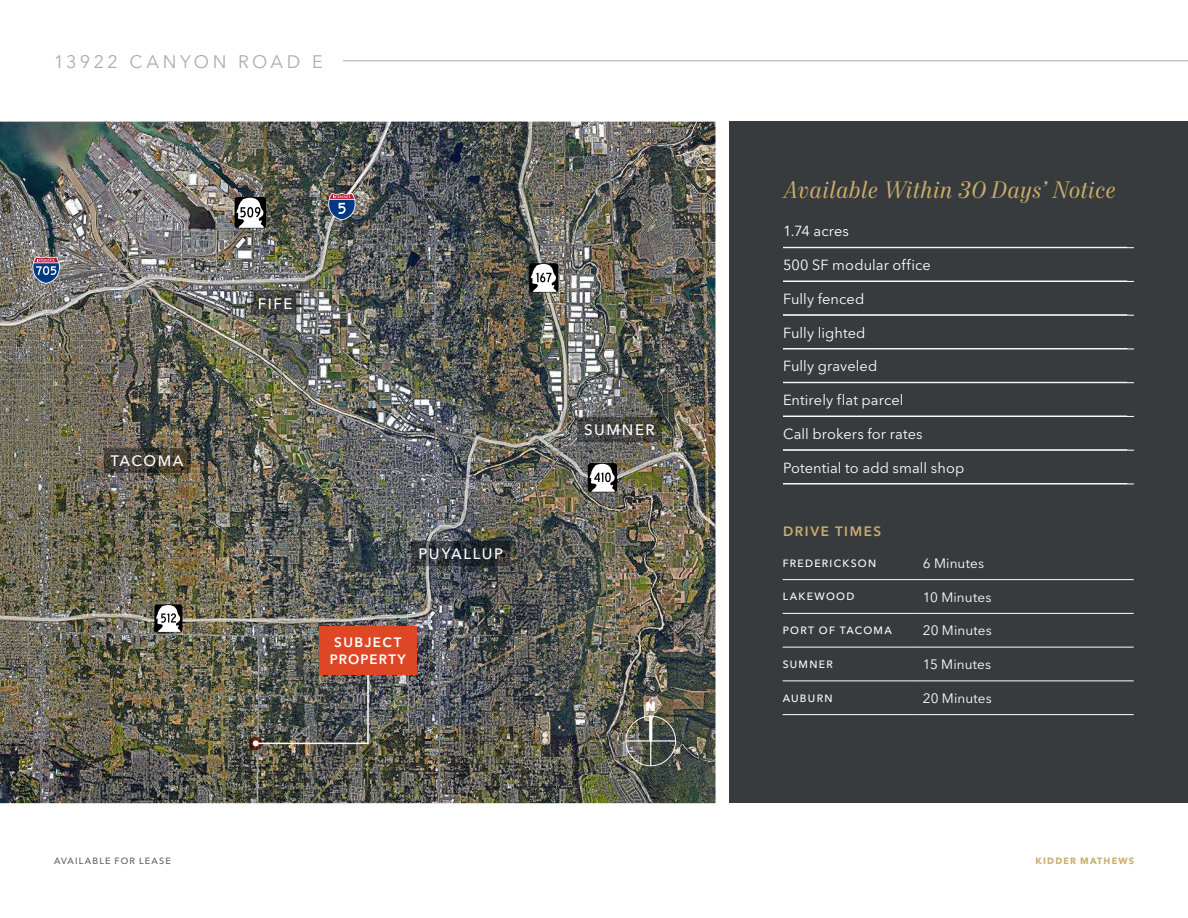
<style>
.page{position:relative;width:1188px;height:918px;background:#fff}
.page>*{position:absolute;margin:0;border:0;box-sizing:border-box;transform-origin:0 0}
.Callout_Text_-_Itali{font:italic 24px "Mort Modern 08";letter-spacing:.01em;color:#cbae6c}
.t1{font:18px "Avenir Next LT Pro";letter-spacing:.19em;color:#afabac}
.Bigger_City_-_Ash_20{font:500 15px "Avenir Next LT Pro";letter-spacing:.105em;color:#fff}
.Factoids_-_White_202{font:14.55px "Avenir Next LT Pro";letter-spacing:.005em;color:#fff}
.Table_Input_-_White{font:13.5px "Avenir Next LT Pro";letter-spacing:.005em;color:#fff}
.Subject_Property_Lab{font:600 13.5px/16.5px "Avenir Next LT Pro";letter-spacing:.095em;color:#fff;text-align:center}
.Subhead_-_Level_1{font:600 13.5px "Avenir Next LT Pro";letter-spacing:.115em;color:#cbae6c}
.t2{font:800 12.9px "Avenir Next LT Pro";color:#fff}
.Table_Column_1_All_C{font:500 10.5px "Avenir Next LT Pro";letter-spacing:.125em;color:#fff}
.t3{font:500 9px "Avenir Next LT Pro";letter-spacing:.13em;color:#5f5d5e}
.t4{font:700 9px "Avenir Next LT Pro";letter-spacing:.13em;color:#cbae6c}
</style>
<div class="page">
<div style="left:729px;top:122px;width:459px;height:681px;background:#383b3d"></div>
<hr style="left:783px;top:315px;width:351px;height:1px;background:#fff">
<hr style="left:783px;top:349px;width:351px;height:1px;background:#fff">
<hr style="left:783px;top:382px;width:351px;height:1px;background:#fff">
<hr style="left:783px;top:416px;width:351px;height:1px;background:#fff">
<hr style="left:783px;top:450px;width:351px;height:1px;background:#fff">
<hr style="left:783px;top:484px;width:351px;height:1px;background:#fff">
<hr style="left:783px;top:247px;width:351px;height:1px;background:#fff">
<hr style="left:783px;top:281px;width:351px;height:1px;background:#fff">
<hr style="left:783px;top:348px;width:344px;height:1px;background:#fff">
<hr style="left:783px;top:483px;width:344px;height:1px;background:#fff">
<img style="left:0;top:122px;width:716px;height:681px">
<div style="left:626px;top:716px;width:50px;height:50px;border:1px solid #fff;border-radius:50%"></div>
<hr style="left:649px;top:716px;width:3px;height:25px;background:#fff">
<hr style="left:626px;top:740px;width:50px;height:2px;background:#fff">
<svg style="left:650px;top:742px;width:1px;height:24px"></svg>
<img style="left:0;top:121px;width:394px;height:312px">
<img style="left:0;top:433px;width:538px;height:190px">
<img style="left:517px;top:121px;width:199px;height:407px">
<div style="left:588px;top:463px;width:29px;height:29px;background:#000;border-radius:3px"></div>
<svg style="left:589px;top:464px;width:26px;height:28px"></svg>
<div style="left:529px;top:263px;width:29px;height:29px;background:#000;border-radius:3px"></div>
<svg style="left:531px;top:264px;width:25px;height:28px"></svg>
<svg style="left:328px;top:193px;width:28px;height:27px"></svg>
<svg style="left:249px;top:737px;width:13px;height:13px"></svg>
<img style="left:253px;top:658px;width:117px;height:88px">
<div style="left:319px;top:626px;width:98px;height:48px;background:#de4726"></div>
<svg style="left:412px;top:541px;width:98px;height:25px;background:#2d3135"></svg>
<svg style="left:577px;top:417px;width:85px;height:25px;background:#454440"></svg>
<svg style="left:104px;top:448px;width:86px;height:25px;background:#433f35"></svg>
<svg style="left:251px;top:291px;width:48px;height:24px"></svg>
<div style="left:154px;top:604px;width:28px;height:28px;background:#000;border-radius:3px"></div>
<svg style="left:156px;top:605px;width:25px;height:27px"></svg>
<hr style="left:783px;top:647px;width:133px;height:1px;background:#fff">
<hr style="left:916px;top:647px;width:218px;height:1px;background:#fff">
<hr style="left:783px;top:681px;width:133px;height:1px;background:#fff">
<hr style="left:916px;top:681px;width:218px;height:1px;background:#fff">
<hr style="left:783px;top:714px;width:133px;height:1px;background:#fff">
<hr style="left:916px;top:714px;width:218px;height:1px;background:#fff">
<hr style="left:783px;top:579px;width:133px;height:1px;background:#fff">
<hr style="left:916px;top:579px;width:218px;height:1px;background:#fff">
<hr style="left:783px;top:613px;width:133px;height:1px;background:#fff">
<hr style="left:916px;top:613px;width:218px;height:1px;background:#fff">
<hr style="left:343px;top:60px;width:845px;height:1px;background:#afabac">
<p class="t1" style="left:54px;top:51px;width:271px">13922 CANYON ROAD E</p>
<p class="Bigger_City_-_Ash_20" style="left:110px;top:452px;width:75px">TACOMA</p>
<p class="Bigger_City_-_Ash_20" style="left:258px;top:294px;width:36px">FIFE</p>
<p class="Bigger_City_-_Ash_20" style="left:418px;top:545px;width:86px">PUYALLUP</p>
<p class="Subject_Property_Lab" style="left:330px;top:634px;width:78px">SUBJECT<br>PROPERTY</p>
<p class="Bigger_City_-_Ash_20" style="left:584px;top:421px;width:72px">SUMNER</p>
<p class="t2" style="left:646px;top:699px;width:12px">N</p>
<p class="Callout_Text_-_Itali" style="left:783px;top:176px;width:334px">Available Within 30 Days’ Notice</p>
<p class="Factoids_-_White_202" style="left:783px;top:223px;width:68px">1.74 acres</p>
<p class="Factoids_-_White_202" style="left:783px;top:256px;width:149px">500 SF modular office</p>
<p class="Factoids_-_White_202" style="left:783px;top:290px;width:83px">Fully fenced</p>
<p class="Factoids_-_White_202" style="left:783px;top:324px;width:84px">Fully lighted</p>
<p class="Factoids_-_White_202" style="left:783px;top:358px;width:96px">Fully graveled</p>
<p class="Factoids_-_White_202" style="left:783px;top:391px;width:122px">Entirely flat parcel</p>
<p class="Factoids_-_White_202" style="left:783px;top:425px;width:141px">Call brokers for rates</p>
<p class="Factoids_-_White_202" style="left:783px;top:459px;width:183px">Potential to add small shop</p>
<p class="Subhead_-_Level_1" style="left:783px;top:523px;width:100px">DRIVE TIMES</p>
<p class="Table_Column_1_All_C" style="left:783px;top:557px;width:95px">FREDERICKSON</p>
<p class="Table_Input_-_White" style="left:923px;top:555px;width:63px">6 Minutes</p>
<p class="Table_Column_1_All_C" style="left:783px;top:590px;width:73px">LAKEWOOD</p>
<p class="Table_Input_-_White" style="left:923px;top:589px;width:70px">10 Minutes</p>
<p class="Table_Column_1_All_C" style="left:783px;top:624px;width:111px">PORT OF TACOMA</p>
<p class="Table_Input_-_White" style="left:923px;top:623px;width:70px">20 Minutes</p>
<p class="Table_Column_1_All_C" style="left:783px;top:658px;width:52px">SUMNER</p>
<p class="Table_Input_-_White" style="left:923px;top:656px;width:70px">15 Minutes</p>
<p class="Table_Column_1_All_C" style="left:783px;top:692px;width:51px">AUBURN</p>
<p class="Table_Input_-_White" style="left:923px;top:690px;width:70px">20 Minutes</p>
<p class="t3" style="left:54px;top:855px;width:118px">AVAILABLE FOR LEASE</p>
<p class="t4" style="left:1036px;top:855px;width:100px">KIDDER MATHEWS</p>
</div>
